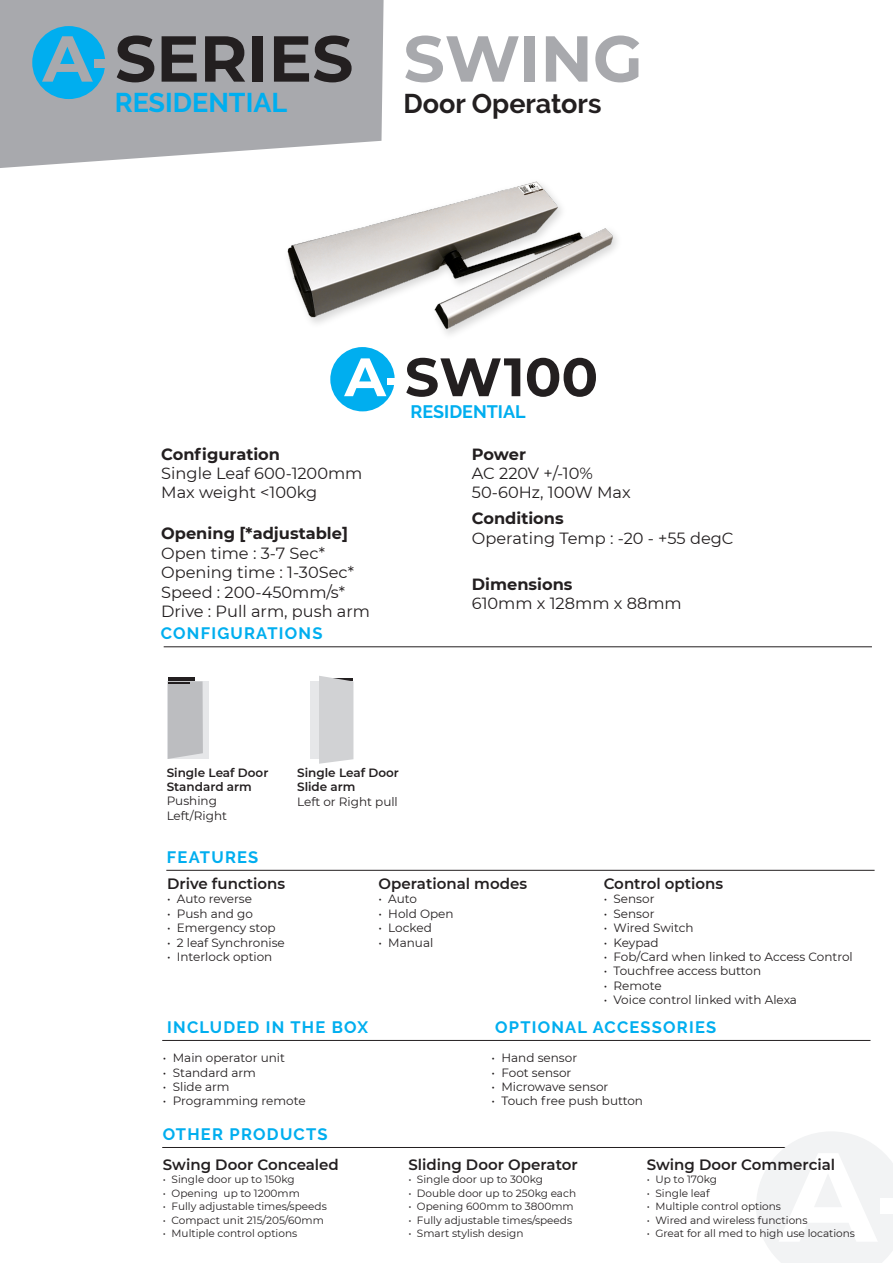
<style>
.page{position:relative;width:893px;height:1263px;background:#fff}
.page>*{position:absolute;margin:0;border:0;box-sizing:border-box;transform-origin:0 0}
.t1{font:700 64.8px "Montserrat";color:#231f20}
.t2{font:700 64.8px "Montserrat";color:#a8a9ad}
.t3{font:700 54px "Montserrat";color:#231f20}
.t4{font:700 27px "Raleway";color:#231f20}
.t5{font:700 27px "Raleway";color:#00aeef}
.t6{font:700 18px "Raleway";color:#00aeef}
.t7{font:700 16.5px "Raleway";letter-spacing:.075em;color:#00aeef}
.t8{font:16.2px/19.5px "Montserrat";color:#231f20}
.t9{font:700 16.2px "Montserrat";color:#231f20}
.t10{font:600 15px "Montserrat";color:#231f20}
.t11{font:12px/14.4px "Montserrat";color:#231f20}
.t12{font:600 12px/14.4px "Montserrat";color:#231f20}
.t13{font:10.5px "Montserrat";color:#231f20}
.s1{color:#a8a9ad}
.s2{color:#fff}
</style>
<div class="page">
<div style="left:330px;top:347px;width:65px;height:65px;background:#00aeef;border-radius:50%"></div>
<img style="left:287px;top:181px;width:330px;height:211px">
<hr style="left:166px;top:870px;width:709px;height:1px;background:#231f20">
<hr style="left:164px;top:646px;width:708px;height:1px;background:#231f20">
<hr style="left:162px;top:1040px;width:708px;height:1px;background:#231f20">
<hr style="left:162px;top:1147px;width:708px;height:1px;background:#231f20">
<svg style="left:756px;top:1132px;width:137px;height:131px"></svg>
<div style="left:880px;top:1198px;width:13px;height:16px;background:#fff"></div>
<div style="left:168px;top:681px;width:41px;height:78px;background:#e6e7e9"></div>
<hr style="left:168px;top:677px;width:27px;height:4px;background:#231f20">
<svg style="left:168px;top:681px;width:35px;height:78px;background:#bbbcbf"></svg>
<div style="left:310px;top:681px;width:43px;height:78px;background:#e6e7e9"></div>
<div style="left:319px;top:676px;width:34px;height:88px;background:#d1d2d4"></div>
<svg style="left:0;top:0;width:384px;height:168px;background:#afb0b4"></svg>
<div style="left:32px;top:26px;width:73px;height:73px;background:#00aeef;border-radius:50%"></div>
<h1 class="t1" style="left:43px;top:12px;width:312px"><span class="s1">A-</span>SERIES</h1>
<h3 class="t5" style="left:115px;top:87px;width:174px">RESIDENTIAL</h3>
<h1 class="t2" style="left:403px;top:12px;width:241px">SWING</h1>
<h3 class="t4" style="left:403px;top:88px;width:199px">Door Operators</h3>
<h2 class="t3" style="left:345px;top:338px;width:255px"><span class="s2">A-</span>SW100</h2>
<h3 class="t9" style="left:161px;top:442px;width:120px">Configuration</h3>
<h3 class="t8" style="left:161px;top:463px;width:203px">Single Leaf 600-1200mm<br>Max weight &lt;100kg</h3>
<h3 class="t9" style="left:161px;top:522px;width:188px">Opening [*adjustable]</h3>
<h3 class="t8" style="left:161px;top:542px;width:210px">Open time : 3-7 Sec*<br>Opening time : 1-30Sec*<br>Speed : 200-450mm/s*<br>Drive : Pull arm, push arm</h3>
<h3 class="t7" style="left:161px;top:624px;width:163px">CONFIGURATIONS</h3>
<h3 class="t6" style="left:411px;top:402px;width:117px">RESIDENTIAL</h3>
<h3 class="t9" style="left:472px;top:442px;width:56px">Power</h3>
<h3 class="t8" style="left:472px;top:463px;width:160px">AC 220V +/-10%<br>50-60Hz, 100W Max</h3>
<h3 class="t9" style="left:472px;top:507px;width:93px">Conditions</h3>
<h3 class="t8" style="left:472px;top:527px;width:263px">Operating Temp : -20 - +55 degC</h3>
<h3 class="t9" style="left:472px;top:572px;width:102px">Dimensions</h3>
<h3 class="t8" style="left:472px;top:593px;width:211px">610mm x 128mm x 88mm</h3>
<p class="t12" style="left:167px;top:765px;width:103px">Single Leaf Door<br>Standard arm</p>
<p class="t11" style="left:167px;top:794px;width:62px">Pushing<br>Left/Right</p>
<h3 class="t7" style="left:167px;top:847px;width:93px">FEATURES</h3>
<p class="t12" style="left:297px;top:765px;width:103px">Single Leaf Door<br>Slide arm</p>
<p class="t11" style="left:297px;top:794px;width:102px">Left or Right pull</p>
<p class="t10" style="left:167px;top:873px;width:120px">Drive functions</p>
<p class="t11" style="left:167px;top:891px;width:86px">• Auto reverse</p>
<p class="t11" style="left:167px;top:906px;width:87px">• Push and go</p>
<p class="t11" style="left:167px;top:920px;width:110px">• Emergency stop</p>
<p class="t11" style="left:167px;top:935px;width:119px">• 2 leaf Synchronise</p>
<p class="t11" style="left:167px;top:949px;width:107px">• Interlock option</p>
<h3 class="t7" style="left:167px;top:1017px;width:202px">INCLUDED IN THE BOX</h3>
<p class="t11" style="left:163px;top:1050px;width:123px">• Main operator unit</p>
<p class="t11" style="left:163px;top:1065px;width:94px">• Standard arm</p>
<p class="t11" style="left:163px;top:1079px;width:68px">• Slide arm</p>
<p class="t11" style="left:163px;top:1093px;width:144px">• Programming remote</p>
<h3 class="t7" style="left:163px;top:1124px;width:166px">OTHER PRODUCTS</h3>
<p class="t10" style="left:163px;top:1154px;width:177px">Swing Door Concealed</p>
<p class="t13" style="left:163px;top:1172px;width:133px">• Single door up to 150kg</p>
<p class="t13" style="left:163px;top:1186px;width:138px">• Opening up to 1200mm</p>
<p class="t13" style="left:163px;top:1199px;width:165px">• Fully adjustable times/speeds</p>
<p class="t13" style="left:163px;top:1213px;width:162px">• Compact unit 215/205/60mm</p>
<p class="t13" style="left:163px;top:1226px;width:136px">• Multiple control options</p>
<p class="t10" style="left:378px;top:873px;width:150px">Operational modes</p>
<p class="t11" style="left:378px;top:891px;width:40px">• Auto</p>
<p class="t11" style="left:378px;top:906px;width:77px">• Hold Open</p>
<p class="t11" style="left:378px;top:920px;width:55px">• Locked</p>
<p class="t11" style="left:378px;top:935px;width:56px">• Manual</p>
<p class="t10" style="left:604px;top:873px;width:121px">Control options</p>
<p class="t11" style="left:604px;top:891px;width:52px">• Sensor</p>
<p class="t11" style="left:604px;top:906px;width:52px">• Sensor</p>
<p class="t11" style="left:604px;top:920px;width:91px">• Wired Switch</p>
<p class="t11" style="left:604px;top:935px;width:57px">• Keypad</p>
<p class="t11" style="left:604px;top:949px;width:251px">• Fob/Card when linked to Access Control</p>
<p class="t11" style="left:604px;top:963px;width:159px">• Touchfree access button</p>
<p class="t11" style="left:604px;top:978px;width:59px">• Remote</p>
<p class="t11" style="left:604px;top:992px;width:195px">• Voice control linked with Alexa</p>
<h3 class="t7" style="left:495px;top:1018px;width:223px">OPTIONAL ACCESSORIES</h3>
<p class="t11" style="left:492px;top:1050px;width:87px">• Hand sensor</p>
<p class="t11" style="left:492px;top:1065px;width:81px">• Foot sensor</p>
<p class="t11" style="left:492px;top:1079px;width:118px">• Microwave sensor</p>
<p class="t11" style="left:492px;top:1093px;width:153px">• Touch free push button</p>
<p class="t10" style="left:408px;top:1154px;width:171px">Sliding Door Operator</p>
<p class="t13" style="left:408px;top:1172px;width:136px">• Single door up to 300kg</p>
<p class="t13" style="left:408px;top:1186px;width:169px">• Double door up to 250kg each</p>
<p class="t13" style="left:408px;top:1199px;width:167px">• Opening 600mm to 3800mm</p>
<p class="t13" style="left:408px;top:1213px;width:165px">• Fully adjustable times/speeds</p>
<p class="t13" style="left:408px;top:1226px;width:117px">• Smart stylish design</p>
<p class="t10" style="left:647px;top:1154px;width:190px">Swing Door Commercial</p>
<p class="t13" style="left:647px;top:1172px;width:72px">• Up to 170kg</p>
<p class="t13" style="left:647px;top:1186px;width:64px">• Single leaf</p>
<p class="t13" style="left:647px;top:1199px;width:136px">• Multiple control options</p>
<p class="t13" style="left:647px;top:1213px;width:162px">• Wired and wireless functions</p>
<p class="t13" style="left:647px;top:1226px;width:210px">• Great for all med to high use locations</p>
</div>
